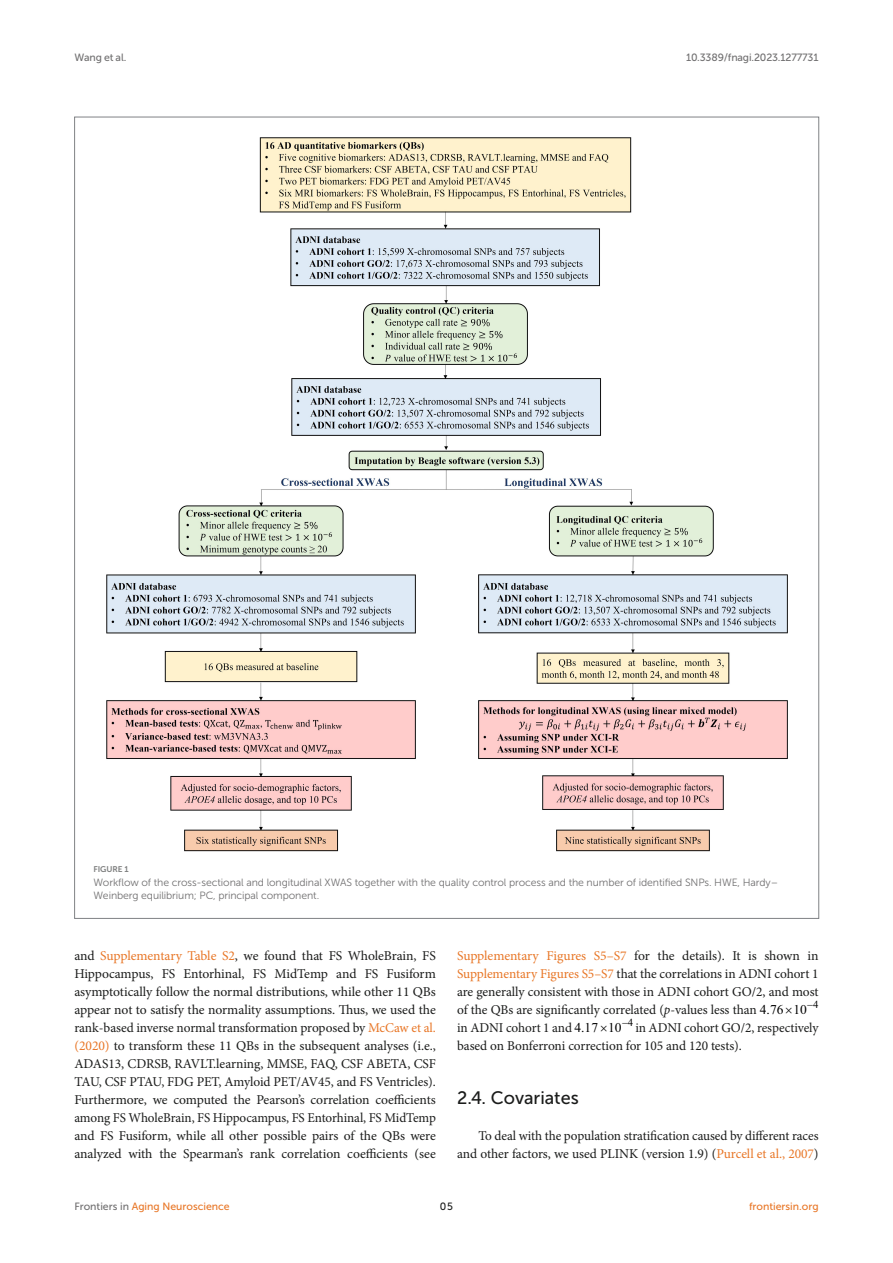
<style>
.page{position:relative;width:893px;height:1263px;background:#fff}
.page>*{position:absolute;margin:0;border:0;box-sizing:border-box;transform-origin:0 0}
.HEAD_2{font:18px "Museo Sans 500";color:#1b1c1b}
.TEXT{font:13.5px/18px "Minion Pro";letter-spacing:-.005em;color:#1b1c1b;text-align:justify}
.TEXT_FLUSH{font:13.5px/18px "Minion Pro";letter-spacing:-.005em;color:#1b1c1b;text-align:right}
.spi-math-img{font:13.5px "Times New Roman";color:#000}
.FIG_LEG{font:10.5px/13.5px "Museo Sans 300";letter-spacing:-.01em;color:#706f70}
.t1{font:10.5px "Museo Sans 500";color:#e87626}
.t2{font:10.5px "Museo Sans 500";letter-spacing:-.015em;color:#706f70}
.t3{font:10.5px "Museo Sans 500";color:#1b1c1b}
.FIG_HD{font:8.25px "Museo Sans 700";letter-spacing:-.01em;color:#7e7f7f}
.s1{color:#e87626}
.s2{font-style:italic}
.s3{font-family:"Times New Roman";color:#000}
.s4{color:#706f70}
</style>
<div class="page">
<img style="left:106px;top:137px;width:682px;height:715px">
<p class="t2" style="left:74px;top:51px;width:53px">Wang et al.</p>
<p class="t2" style="left:686px;top:51px;width:134px">10.3389/fnagi.2023.1277731</p>
<p class="FIG_HD" style="left:94px;top:865px;width:37px">FIGURE 1</p>
<p class="FIG_LEG" style="left:94px;top:876px;width:686px">Workflow of the cross-sectional and longitudinal XWAS together with the quality control process and the number of identified SNPs. HWE, Hardy–<br>Weinberg equilibrium; PC, principal component.</p>
<p class="TEXT" style="left:74px;top:947px;width:363px">and <span class="s1">Supplementary Table S2</span>, we found that FS WholeBrain, FS Hippocampus, FS Entorhinal, FS MidTemp and FS Fusiform asymptotically follow the normal distributions, while other 11 QBs appear not to satisfy the normality assumptions. Thus, we used the rank-based inverse normal transformation proposed by <span class="s1">McCaw et al. (2020)</span> to transform these 11 QBs in the subsequent analyses (i.e., ADAS13, CDRSB, RAVLT.learning, MMSE, FAQ, CSF ABETA, CSF TAU, CSF PTAU, FDG PET, Amyloid PET/AV45, and FS Ventricles).<br>Furthermore, we computed the Pearson’s correlation coefficients among FS WholeBrain, FS Hippocampus, FS Entorhinal, FS MidTemp and FS Fusiform, while all other possible pairs of the QBs were analyzed with the Spearman’s rank correlation coefficients (see</p>
<p class="TEXT" style="left:457px;top:947px;width:363px"><span class="s1">Supplementary Figures S5–S7</span> for the details). It is shown in <span class="s1">Supplementary Figures S5–S7</span> that the correlations in ADNI cohort 1 are generally consistent with those in ADNI cohort GO/2, and most of the QBs are significantly correlated (<span class="s2">p</span>-values less than <span class="s3">4 76 10</span> <sup>4</sup></p>
<p class="spi-math-img" style="left:767px;top:1005px;width:5px">.</p>
<p class="TEXT" style="left:457px;top:1019px;width:363px">in ADNI cohort 1 and <span class="s3">4 17 10</span> <sup>4</sup> in ADNI cohort GO/2, respectively</p>
<p class="spi-math-img" style="left:581px;top:1023px;width:5px">.</p>
<p class="TEXT" style="left:457px;top:1037px;width:286px">based on Bonferroni correction for 105 and 120 tests).</p>
<p class="HEAD_2" style="left:457px;top:1088px;width:123px">2.4. Covariates</p>
<p class="TEXT_FLUSH" style="left:457px;top:1127px;width:363px">To deal with the population stratification caused by different races and other factors, we used PLINK (version 1.9) (<span class="s1">Purcell et al., 2007</span>)</p>
<p class="t1" style="left:74px;top:1200px;width:157px"><span class="s4">Frontiers in</span> Aging Neuroscience</p>
<p class="t3" style="left:440px;top:1200px;width:14px">05</p>
<p class="t1" style="left:749px;top:1200px;width:71px">frontiersin.org</p>
</div>
